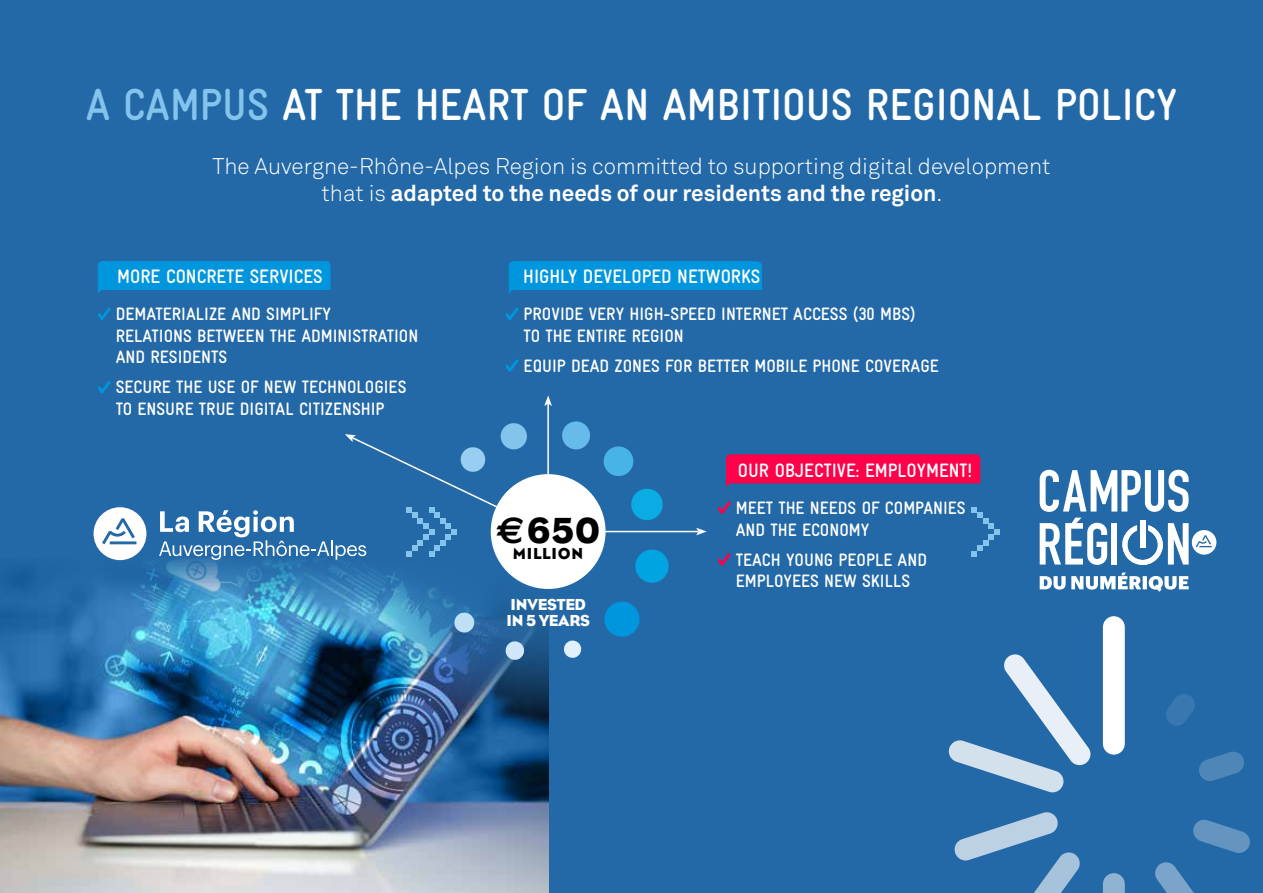
<style>
.page{position:relative;width:1263px;height:893px;background:#2369a7}
.page>*{position:absolute;margin:0;border:0;box-sizing:border-box;transform-origin:0 0}
.t1{font:700 45px "Gravur Condensed";color:#fff}
.t2{font:37.5px "Genesis";color:#000}
.t3{font:300 22.5px/27px "Akkurat";color:#fff;text-align:center}
.t4{font:700 19.5px "Gravur Condensed";color:#fff}
.t5{font:700 18px/21.6px "Gravur Condensed";color:#fff}
.t6{font:16.5px/16.5px "Genesis";color:#fff}
.t7{font:16.5px "Genesis";letter-spacing:.07em;color:#000}
.s1{color:#83c4ed}
.s2{font-weight:700}
.s3{font-family:"Euro Sans";font-weight:700}
</style>
<div class="page">
<img style="left:0;top:560px;width:548px;height:333px">
<svg style="left:359px;top:352px;width:376px;height:376px"></svg>
<hr style="left:547px;top:404px;width:2px;height:127px;background:#fff">
<svg style="left:544px;top:395px;width:8px;height:11px"></svg>
<svg style="left:603px;top:600px;width:38px;height:39px"></svg>
<svg style="left:634px;top:548px;width:36px;height:36px"></svg>
<svg style="left:630px;top:487px;width:34px;height:35px"></svg>
<svg style="left:602px;top:445px;width:33px;height:33px"></svg>
<svg style="left:560px;top:420px;width:32px;height:31px"></svg>
<svg style="left:453px;top:612px;width:23px;height:21px"></svg>
<svg style="left:504px;top:640px;width:21px;height:21px"></svg>
<svg style="left:563px;top:640px;width:19px;height:18px"></svg>
<svg style="left:972px;top:507px;width:27px;height:50px"></svg>
<svg style="left:726px;top:454px;width:254px;height:33px;background:#e40c54"></svg>
<svg style="left:718px;top:501px;width:13px;height:13px"></svg>
<svg style="left:718px;top:553px;width:13px;height:13px"></svg>
<svg style="left:1040px;top:470px;width:148px;height:42px"></svg>
<div style="left:1111px;top:523px;width:6px;height:42px;background:#fff"></div>
<svg style="left:1040px;top:573px;width:148px;height:19px"></svg>
<svg style="left:1040px;top:518px;width:67px;height:47px"></svg>
<svg style="left:1122px;top:523px;width:94px;height:42px"></svg>
<div style="left:1140px;top:520px;width:5px;height:28px;background:#fff"></div>
<svg style="left:505px;top:308px;width:14px;height:12px"></svg>
<svg style="left:505px;top:359px;width:14px;height:13px"></svg>
<svg style="left:509px;top:261px;width:253px;height:33px;background:#0490d7"></svg>
<svg style="left:98px;top:308px;width:13px;height:12px"></svg>
<svg style="left:98px;top:381px;width:13px;height:12px"></svg>
<svg style="left:98px;top:261px;width:232px;height:33px;background:#0490d7"></svg>
<hr style="left:548px;top:531px;width:150px;height:1px;background:#fff">
<svg style="left:696px;top:528px;width:11px;height:7px"></svg>
<div style="left:491px;top:474px;width:114px;height:115px;background:#fff;border-radius:50%"></div>
<svg style="left:159px;top:421px;width:391px;height:139px"></svg>
<svg style="left:94px;top:507px;width:52px;height:53px"></svg>
<svg style="left:1166px;top:694px;width:29px;height:32px"></svg>
<svg style="left:1199px;top:752px;width:45px;height:29px"></svg>
<svg style="left:954px;top:812px;width:126px;height:81px"></svg>
<svg style="left:1193px;top:820px;width:57px;height:33px"></svg>
<svg style="left:1155px;top:862px;width:39px;height:31px"></svg>
<svg style="left:948px;top:654px;width:143px;height:138px"></svg>
<div style="left:1103px;top:616px;width:22px;height:139px;background:#fff;border-radius:11px"></div>
<svg style="left:1103px;top:873px;width:22px;height:20px"></svg>
<h1 class="t1" style="left:86px;top:80px;width:1093px"><span class="s1">A CAMPUS</span> AT THE HEART OF AN AMBITIOUS REGIONAL POLICY</h1>
<p class="t3" style="left:212px;top:153px;width:839px">The Auvergne-Rhône-Alpes Region is committed to supporting digital development that is <span class="s2">adapted to the needs of our residents and the region</span>.</p>
<p class="t4" style="left:117px;top:266px;width:207px">MORE CONCRETE SERVICES</p>
<p class="t5" style="left:116px;top:303px;width:304px">DEMATERIALIZE AND SIMPLIFY<br>RELATIONS BETWEEN THE ADMINISTRATION<br>AND RESIDENTS</p>
<p class="t5" style="left:116px;top:376px;width:292px">SECURE THE USE OF NEW TECHNOLOGIES<br>TO ENSURE TRUE DIGITAL CITIZENSHIP</p>
<p class="t4" style="left:523px;top:266px;width:239px">HIGHLY DEVELOPED NETWORKS</p>
<p class="t5" style="left:524px;top:303px;width:394px">PROVIDE VERY HIGH-SPEED INTERNET ACCESS (30 MBS)<br>TO THE ENTIRE REGION</p>
<p class="t5" style="left:524px;top:355px;width:417px">EQUIP DEAD ZONES FOR BETTER MOBILE PHONE COVERAGE</p>
<h2 class="t2" style="left:496px;top:509px;width:104px"><span class="s3">E</span>650</h2>
<p class="t7" style="left:513px;top:545px;width:72px">MILLION</p>
<p class="t6" style="left:506px;top:596px;width:85px">INVESTED<br>IN 5 YEARS</p>
<p class="t4" style="left:738px;top:459px;width:236px">OUR OBJECTIVE: EMPLOYMENT!</p>
<p class="t5" style="left:736px;top:497px;width:231px">MEET THE NEEDS OF COMPANIES<br>AND THE ECONOMY</p>
<p class="t5" style="left:736px;top:549px;width:193px">TEACH YOUNG PEOPLE AND<br>EMPLOYEES NEW SKILLS</p>
</div>
